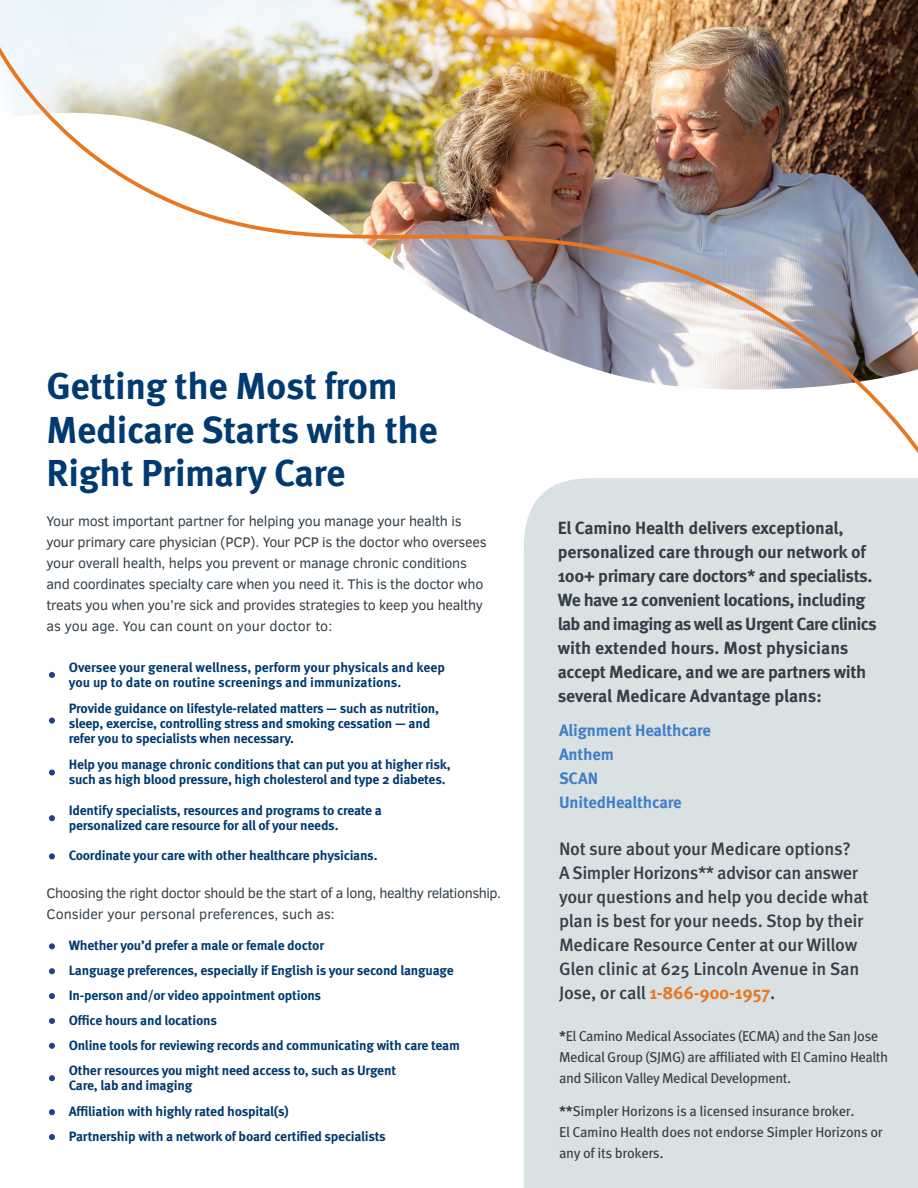
<style>
.page{position:relative;width:918px;height:1188px;background:#fff}
.page>*{position:absolute;margin:0;border:0;box-sizing:border-box;transform-origin:0 0}
.t1{font:700 37.5px/43.5px "Meta Pro";letter-spacing:-.01em;color:#003a70}
.t2{font:500 18px/24px "Meta Pro";letter-spacing:-.015em;color:#333f48}
.t3{font:700 17.7px/24px "Meta Pro";letter-spacing:-.02em;color:#333f48}
.t4{font:700 16.5px "Meta Pro";letter-spacing:-.01em;color:#407ec9}
.t5{font:14.25px/21px "Clear Sans";letter-spacing:-.02em;color:#333f48}
.t6{font:14.25px/21px "Meta Pro";letter-spacing:-.03em;color:#333f48}
.t7{font:700 13.5px/15px "Meta Pro";letter-spacing:-.015em;color:#003a70}
.s1{font-weight:700;color:#e87722}
.s2{font-weight:700}
</style>
<div class="page">
<img style="left:0;top:0;width:918px;height:22px">
<div style="left:524px;top:478px;width:394px;height:710px;background:#d9e1e2"></div>
<svg style="left:49px;top:672px;width:6px;height:6px"></svg>
<div style="left:49px;top:769px;width:6px;height:7px;background:#253f8e;border-radius:50%"></div>
<svg style="left:49px;top:943px;width:6px;height:6px"></svg>
<svg style="left:49px;top:993px;width:6px;height:6px"></svg>
<svg style="left:49px;top:1043px;width:6px;height:6px"></svg>
<svg style="left:49px;top:1134px;width:6px;height:6px"></svg>
<svg style="left:49px;top:968px;width:6px;height:6px"></svg>
<svg style="left:49px;top:1018px;width:6px;height:6px"></svg>
<svg style="left:49px;top:1109px;width:6px;height:6px"></svg>
<svg style="left:49px;top:1075px;width:6px;height:6px"></svg>
<svg style="left:49px;top:815px;width:6px;height:6px"></svg>
<svg style="left:49px;top:853px;width:6px;height:6px"></svg>
<svg style="left:49px;top:718px;width:6px;height:6px"></svg>
<img style="left:0;top:22px;width:918px;height:432px">
<p class="t1" style="left:46px;top:362px;width:393px">Getting the Most from<br>Medicare Starts with the<br>Right Primary Care</p>
<p class="t5" style="left:46px;top:510px;width:442px">Your most important partner for helping you manage your health is your primary care physician (PCP). Your PCP is the doctor who oversees your overall health, helps you prevent or manage chronic conditions and coordinates specialty care when you need it. This is the doctor who treats you when you’re sick and provides strategies to keep you healthy as you age. You can count on your doctor to:</p>
<p class="t7" style="left:69px;top:659px;width:378px">Oversee your general wellness, perform your physicals and keep you up to date on routine screenings and immunizations.</p>
<p class="t7" style="left:69px;top:700px;width:372px">Provide guidance on lifestyle-related matters — such as nutrition, sleep, exercise, controlling stress and smoking cessation — and refer you to specialists when necessary.</p>
<p class="t7" style="left:69px;top:756px;width:384px">Help you manage chronic conditions that can put you at higher risk, such as high blood pressure, high cholesterol and type 2 diabetes.</p>
<p class="t7" style="left:69px;top:802px;width:315px">Identify specialists, resources and programs to create a personalized care resource for all of your needs.</p>
<p class="t7" style="left:69px;top:847px;width:310px">Coordinate your care with other healthcare physicians.</p>
<p class="t5" style="left:46px;top:883px;width:456px">Choosing the right doctor should be the start of a long, healthy relationship.<br>Consider your personal preferences, such as:</p>
<p class="t7" style="left:69px;top:937px;width:257px">Whether you’d prefer a male or female doctor</p>
<p class="t7" style="left:69px;top:987px;width:254px">In-person and/or video appointment options</p>
<p class="t7" style="left:69px;top:1037px;width:393px">Online tools for reviewing records and communicating with care team</p>
<p class="t7" style="left:69px;top:962px;width:387px">Language preferences, especially if English is your second language</p>
<p class="t7" style="left:69px;top:1012px;width:150px">Office hours and locations</p>
<p class="t7" style="left:69px;top:1062px;width:329px">Other resources you might need access to, such as Urgent<br>Care, lab and imaging</p>
<p class="t7" style="left:69px;top:1103px;width:222px">Affiliation with highly rated hospital(s)</p>
<p class="t7" style="left:69px;top:1128px;width:319px">Partnership with a network of board certified specialists</p>
<p class="t3" style="left:558px;top:514px;width:321px">El Camino Health delivers exceptional, personalized care through our network of 100+ primary care doctors* and specialists.<br>We have 12 convenient locations, including lab and imaging as well as Urgent Care clinics with extended hours. Most physicians accept Medicare, and we are partners with several Medicare Advantage plans:</p>
<p class="t4" style="left:559px;top:717px;width:154px">Alignment Healthcare</p>
<p class="t4" style="left:559px;top:741px;width:57px">Anthem</p>
<p class="t4" style="left:559px;top:765px;width:41px">SCAN</p>
<p class="t4" style="left:559px;top:789px;width:124px">UnitedHealthcare</p>
<p class="t2" style="left:559px;top:835px;width:311px">Not sure about your Medicare options?<br>A Simpler Horizons** advisor can answer your questions and help you decide what plan is best for your needs. Stop by their Medicare Resource Center at our Willow Glen clinic at 625 Lincoln Avenue in San Jose, or call <span class="s1">1-866-900-1957</span>.</p>
<p class="t6" style="left:559px;top:1024px;width:331px"><span class="s2">*</span>El Camino Medical Associates (ECMA) and the San Jose<br>Medical Group (SJMG) are affiliated with El Camino Health and Silicon Valley Medical Development.</p>
<p class="t6" style="left:559px;top:1099px;width:325px"><span class="s2">**</span>Simpler Horizons is a licensed insurance broker.<br>El Camino Health does not endorse Simpler Horizons or any of its brokers.</p>
</div>
